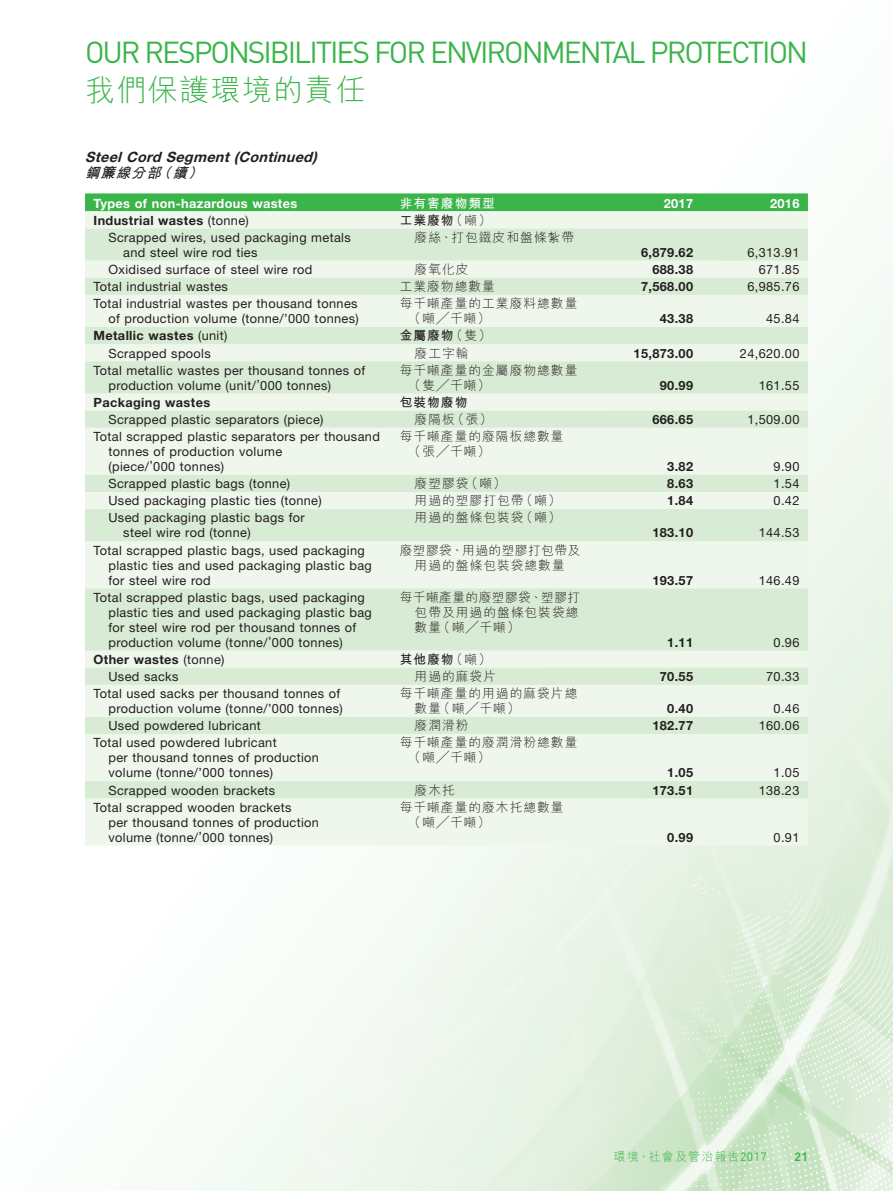
<style>
.page{position:relative;width:893px;height:1191px;background:#fff}
.page>*{position:absolute;margin:0;border:0;box-sizing:border-box;transform-origin:0 0}
.t1{font:30px "DIN";letter-spacing:-.07em;color:#3ab54a}
.t2{font:300 30px "M Hei HK";letter-spacing:.045em;color:#3ab54a}
.Heading_3{font:italic 700 14.25px "Helvetica Neue LT Std";color:#231f20}
.C_Heading_3{font:italic 700 14.25px "M Hei HK";color:#231f20}
.Body_Text{font:12.75px/15px "Helvetica Neue LT Std";letter-spacing:.03em;color:#231f20}
.Body_Text-2{font:300 12.75px/15px "M Hei HK";letter-spacing:.08em;color:#231f20}
.Body_Text-3{font:700 12.75px "Helvetica Neue LT Std";letter-spacing:.03em;color:#231f20}
.Body_Text-4{font:700 12.75px "Helvetica Neue LT Std";letter-spacing:.03em;color:#fff}
.Body_Text-5{font:700 12.75px "M Hei HK";letter-spacing:.08em;color:#231f20}
.Body_Text-6{font:300 12.75px/15px "M Hei HK";letter-spacing:.035em;color:#231f20;text-align:center}
.Body_Text-7{font:700 12.75px "M Hei HK";letter-spacing:.08em;color:#fff}
.t3{font:300 12px "M Hei HK";letter-spacing:.095em;color:#3ab54a}
.t4{font:700 12px "DIN";color:#3ab54a}
.s1{font-weight:400}
.s2{font-weight:300}
.s3{font-family:"DIN";font-weight:400}
</style>
<div class="page">
<img style="left:193px;top:257px;width:700px;height:934px">
<div style="left:85px;top:193px;width:723px;height:18px;background:#3ab54a"></div>
<div style="left:85px;top:211px;width:723px;height:634px;background:#eff7ed"></div>
<svg style="left:85px;top:228px;width:723px;height:570px;background:#e3f1e0"></svg>
<h1 class="t1" style="left:85px;top:33px;width:724px">OUR RESPONSIBILITIES FOR ENVIRONMENTAL PROTECTION</h1>
<h1 class="t2" style="left:85px;top:74px;width:282px">我們保護環境的責任</h1>
<p class="Heading_3" style="left:85px;top:148px;width:238px">Steel Cord Segment (Continued)</p>
<p class="C_Heading_3" style="left:85px;top:162px;width:124px">鋼簾線分部（續）</p>
<p class="Body_Text-4" style="left:94px;top:195px;width:205px">Types of non-hazardous wastes</p>
<p class="Body_Text-7" style="left:400px;top:194px;width:97px">非有害廢物類型</p>
<p class="Body_Text-4" style="left:664px;top:195px;width:31px">2017</p>
<p class="Body_Text-4" style="left:770px;top:195px;width:31px">2016</p>
<p class="Body_Text-3" style="left:94px;top:212px;width:157px">Industrial wastes <span class="s1">(tonne)</span></p>
<p class="Body_Text-5" style="left:400px;top:211px;width:93px">工業廢物<span class="s2">（噸）</span></p>
<p class="Body_Text" style="left:123px;top:230px;width:229px;text-indent:-15px">Scrapped wires, used packaging metals and steel wire rod ties</p>
<p class="Body_Text-2" style="left:415px;top:229px;width:161px">廢絲、打包鐵皮和盤條紮帶</p>
<p class="Body_Text-3" style="left:641px;top:244px;width:54px">6,879.62</p>
<p class="Body_Text" style="left:747px;top:245px;width:54px">6,313.91</p>
<p class="Body_Text" style="left:108px;top:262px;width:205px">Oxidised surface of steel wire rod</p>
<p class="Body_Text-2" style="left:415px;top:262px;width:55px">廢氧化皮</p>
<p class="Body_Text-3" style="left:652px;top:261px;width:42px">688.38</p>
<p class="Body_Text" style="left:759px;top:262px;width:42px">671.85</p>
<p class="Body_Text" style="left:94px;top:279px;width:136px">Total industrial wastes</p>
<p class="Body_Text-2" style="left:400px;top:279px;width:97px">工業廢物總數量</p>
<p class="Body_Text-3" style="left:641px;top:279px;width:54px">7,568.00</p>
<p class="Body_Text" style="left:747px;top:279px;width:54px">6,985.76</p>
<p class="Body_Text" style="left:94px;top:296px;width:267px;text-align:right">Total industrial wastes per thousand tonnes of production volume (tonne/’000 tonnes)</p>
<p class="Body_Text-2" style="left:408px;top:296px;width:171px;text-indent:-9px">每千噸產量的工業廢料總數量（噸╱千噸）</p>
<p class="Body_Text-3" style="left:660px;top:311px;width:35px">43.38</p>
<p class="Body_Text" style="left:766px;top:311px;width:35px">45.84</p>
<p class="Body_Text-3" style="left:94px;top:328px;width:135px">Metallic wastes <span class="s1">(unit)</span></p>
<p class="Body_Text-5" style="left:400px;top:326px;width:93px">金屬廢物<span class="s2">（隻）</span></p>
<p class="Body_Text" style="left:108px;top:345px;width:104px">Scrapped spools</p>
<p class="Body_Text-2" style="left:415px;top:345px;width:55px">廢工字輪</p>
<p class="Body_Text-3" style="left:634px;top:345px;width:61px">15,873.00</p>
<p class="Body_Text" style="left:740px;top:345px;width:61px">24,620.00</p>
<p class="Body_Text" style="left:108px;top:362px;width:258px;text-indent:-15px">Total metallic wastes per thousand tonnes of production volume (unit/’000 tonnes)</p>
<p class="Body_Text-2" style="left:408px;top:362px;width:171px;text-indent:-9px">每千噸產量的金屬廢物總數量（隻╱千噸）</p>
<p class="Body_Text-3" style="left:660px;top:377px;width:35px">90.99</p>
<p class="Body_Text" style="left:759px;top:377px;width:42px">161.55</p>
<p class="Body_Text-3" style="left:94px;top:394px;width:118px">Packaging wastes</p>
<p class="Body_Text-5" style="left:400px;top:393px;width:69px">包裝物廢物</p>
<p class="Body_Text" style="left:108px;top:412px;width:217px">Scrapped plastic separators (piece)</p>
<p class="Body_Text-2" style="left:415px;top:411px;width:79px">廢隔板（張）</p>
<p class="Body_Text-3" style="left:652px;top:411px;width:42px">666.65</p>
<p class="Body_Text" style="left:747px;top:412px;width:54px">1,509.00</p>
<p class="Body_Text" style="left:108px;top:429px;width:273px;text-indent:-15px">Total scrapped plastic separators per thousand tonnes of production volume<br>(piece/’000 tonnes)</p>
<p class="Body_Text-2" style="left:408px;top:429px;width:157px;text-indent:-9px">每千噸產量的廢隔板總數量（張╱千噸）</p>
<p class="Body_Text-3" style="left:667px;top:458px;width:27px">3.82</p>
<p class="Body_Text" style="left:773px;top:459px;width:27px">9.90</p>
<p class="Body_Text" style="left:108px;top:476px;width:183px">Scrapped plastic bags (tonne)</p>
<p class="Body_Text-2" style="left:415px;top:476px;width:93px">廢塑膠袋（噸）</p>
<p class="Body_Text-3" style="left:667px;top:476px;width:27px">8.63</p>
<p class="Body_Text" style="left:773px;top:476px;width:27px">1.54</p>
<p class="Body_Text" style="left:108px;top:493px;width:215px">Used packaging plastic ties (tonne)</p>
<p class="Body_Text-2" style="left:415px;top:493px;width:148px">用過的塑膠打包帶（噸）</p>
<p class="Body_Text-3" style="left:667px;top:493px;width:27px">1.84</p>
<p class="Body_Text" style="left:773px;top:493px;width:27px">0.42</p>
<p class="Body_Text" style="left:123px;top:510px;width:183px;text-indent:-15px">Used packaging plastic bags for steel wire rod (tonne)</p>
<p class="Body_Text-2" style="left:415px;top:510px;width:148px">用過的盤條包裝袋（噸）</p>
<p class="Body_Text-3" style="left:652px;top:525px;width:42px">183.10</p>
<p class="Body_Text" style="left:759px;top:525px;width:42px">144.53</p>
<p class="Body_Text" style="left:108px;top:542px;width:265px;text-indent:-15px">Total scrapped plastic bags, used packaging plastic ties and used packaging plastic bag for steel wire rod</p>
<p class="Body_Text-6" style="left:400px;top:542px;width:182px">廢塑膠袋、用過的塑膠打包帶及用過的盤條包裝袋總數量</p>
<p class="Body_Text" style="left:108px;top:589px;width:265px;text-indent:-15px">Total scrapped plastic bags, used packaging plastic ties and used packaging plastic bag for steel wire rod per thousand tonnes of production volume (tonne/’000 tonnes)</p>
<p class="Body_Text-2" style="left:415px;top:589px;width:167px;text-indent:-15px">每千噸產量的廢塑膠袋、塑膠打包帶及用過的盤條包裝袋總數量（噸╱千噸）</p>
<p class="Body_Text-3" style="left:652px;top:572px;width:42px">193.57</p>
<p class="Body_Text" style="left:759px;top:572px;width:42px">146.49</p>
<p class="Body_Text-3" style="left:667px;top:634px;width:27px">1.11</p>
<p class="Body_Text" style="left:773px;top:634px;width:27px">0.96</p>
<p class="Body_Text-3" style="left:94px;top:651px;width:132px">Other wastes <span class="s1">(tonne)</span></p>
<p class="Body_Text-5" style="left:400px;top:650px;width:93px">其他廢物<span class="s2">（噸）</span></p>
<p class="Body_Text" style="left:108px;top:669px;width:72px">Used sacks</p>
<p class="Body_Text-2" style="left:415px;top:668px;width:83px">用過的麻袋片</p>
<p class="Body_Text-3" style="left:660px;top:668px;width:35px">70.55</p>
<p class="Body_Text" style="left:766px;top:669px;width:35px">70.33</p>
<p class="Body_Text" style="left:94px;top:686px;width:251px;text-align:right">Total used sacks per thousand tonnes of production volume (tonne/’000 tonnes)</p>
<p class="Body_Text-2" style="left:415px;top:686px;width:164px;text-indent:-15px">每千噸產量的用過的麻袋片總數量（噸╱千噸）</p>
<p class="Body_Text-3" style="left:667px;top:700px;width:27px">0.40</p>
<p class="Body_Text" style="left:773px;top:701px;width:27px">0.46</p>
<p class="Body_Text" style="left:108px;top:718px;width:154px">Used powdered lubricant</p>
<p class="Body_Text-2" style="left:415px;top:718px;width:55px">廢潤滑粉</p>
<p class="Body_Text-3" style="left:652px;top:718px;width:42px">182.77</p>
<p class="Body_Text" style="left:759px;top:718px;width:42px">160.06</p>
<p class="Body_Text" style="left:108px;top:735px;width:212px;text-indent:-15px">Total used powdered lubricant<br>per thousand tonnes of production volume (tonne/’000 tonnes)</p>
<p class="Body_Text-2" style="left:408px;top:735px;width:171px;text-indent:-9px">每千噸產量的廢潤滑粉總數量（噸╱千噸）</p>
<p class="Body_Text-3" style="left:667px;top:765px;width:27px">1.05</p>
<p class="Body_Text" style="left:773px;top:765px;width:27px">1.05</p>
<p class="Body_Text" style="left:108px;top:782px;width:168px">Scrapped wooden brackets</p>
<p class="Body_Text-2" style="left:415px;top:782px;width:42px">廢木托</p>
<p class="Body_Text-3" style="left:652px;top:782px;width:42px">173.51</p>
<p class="Body_Text" style="left:759px;top:782px;width:42px">138.23</p>
<p class="Body_Text" style="left:108px;top:799px;width:212px;text-indent:-15px">Total scrapped wooden brackets<br>per thousand tonnes of production volume (tonne/’000 tonnes)</p>
<p class="Body_Text-2" style="left:408px;top:799px;width:157px;text-indent:-9px">每千噸產量的廢木托總數量（噸╱千噸）</p>
<p class="Body_Text-3" style="left:667px;top:829px;width:27px">0.99</p>
<p class="Body_Text" style="left:773px;top:829px;width:27px">0.91</p>
<p class="t3" style="left:614px;top:1150px;width:155px">環境、社會及管治報告<span class="s3">2017</span></p>
<p class="t4" style="left:795px;top:1148px;width:15px">21</p>
</div>
